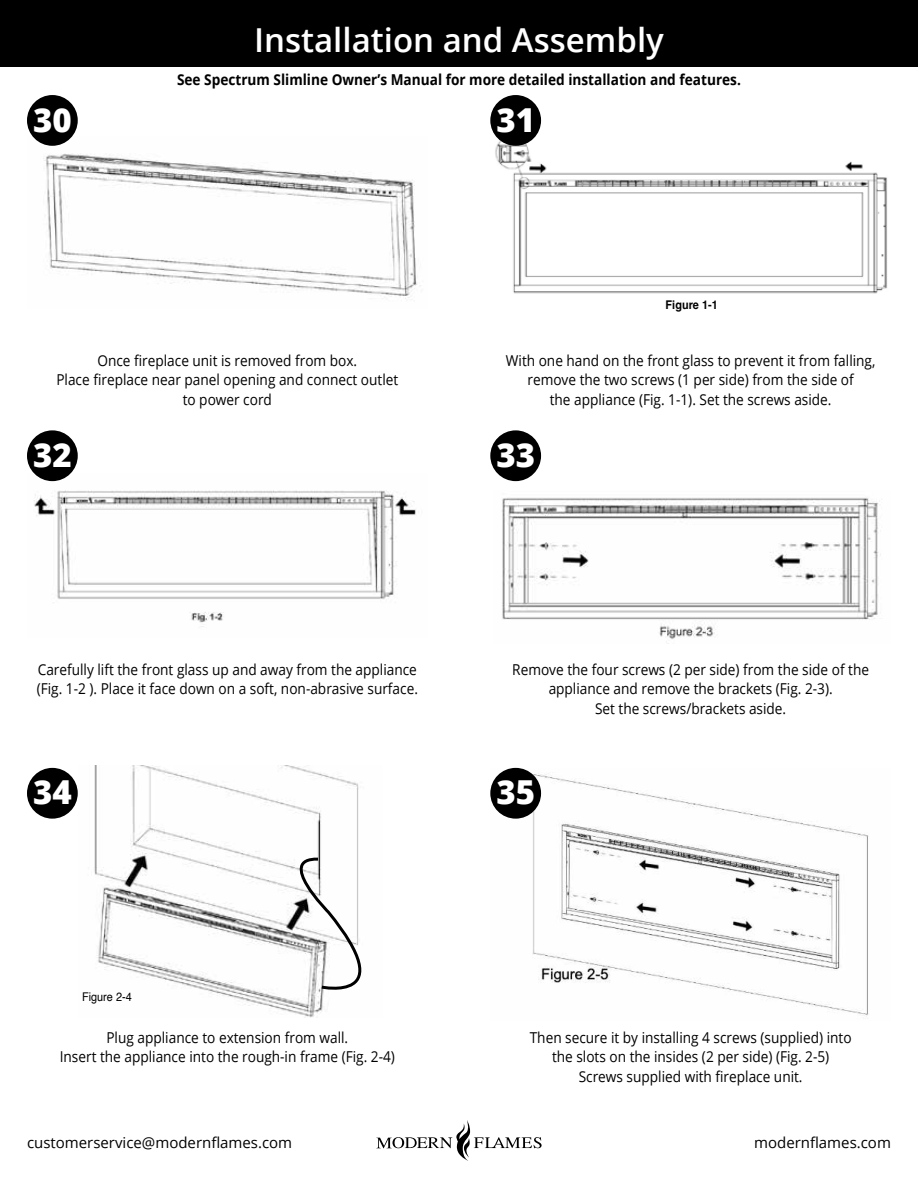
<style>
.page{position:relative;width:918px;height:1188px;background:#fff}
.page>*{position:absolute;margin:0;border:0;box-sizing:border-box;transform-origin:0 0}
.t1{font:600 33px "Open Sans";color:#fff}
.t2{font:800 33px "Open Sans";color:#fff}
.t3{font:15px/19.5px "Open Sans";color:#000;text-align:center;scale:.91 1}
.t4{font:700 15px "Open Sans";color:#000;scale:.91 1}
.t5{font:15px "Open Sans";color:#000}
.t6{font:12px "Helvetica";color:#000;scale:.91 1}
.t7{font:700 12px "Helvetica";color:#000;scale:.91 1}
</style>
<div class="page">
<svg style="left:376px;top:1120px;width:166px;height:41px"></svg>
<div style="left:0;top:0;width:918px;height:66px;background:#000"></div>
<img style="left:36px;top:140px;width:381px;height:159px">
<img style="left:34px;top:475px;width:382px;height:152px">
<img style="left:502px;top:497px;width:379px;height:146px">
<img style="left:493px;top:126px;width:394px;height:168px">
<img style="left:491px;top:768px;width:378px;height:249px">
<img style="left:94px;top:765px;width:265px;height:253px">
<svg style="left:275px;top:856px;width:87px;height:147px"></svg>
<div style="left:27px;top:95px;width:51px;height:51px;background:#000;border-radius:50%"></div>
<div style="left:490px;top:95px;width:51px;height:51px;background:#000;border-radius:50%"></div>
<div style="left:27px;top:430px;width:51px;height:51px;background:#000;border-radius:50%"></div>
<div style="left:490px;top:430px;width:51px;height:51px;background:#000;border-radius:50%"></div>
<div style="left:27px;top:768px;width:51px;height:51px;background:#000;border-radius:50%"></div>
<div style="left:490px;top:768px;width:51px;height:51px;background:#000;border-radius:50%"></div>
<h1 class="t1" style="left:254px;top:18px;width:411px">Installation and Assembly</h1>
<p class="t4" style="left:177px;top:69px;width:621px">See Spectrum Slimline Owner’s Manual for more detailed installation and features.</p>
<h1 class="t2" style="left:33px;top:94px;width:40px">30</h1>
<h1 class="t2" style="left:496px;top:94px;width:40px">31</h1>
<p class="t7" style="left:666px;top:297px;width:59px">Figure 1-1</p>
<p class="t3" style="left:56px;top:350px;width:377px">Once fireplace unit is removed from box.<br>Place fireplace near panel opening and connect outlet to power cord</p>
<p class="t3" style="left:506px;top:350px;width:408px">With one hand on the front glass to prevent it from falling, remove the two screws (1 per side) from the side of<br>the appliance (Fig. 1-1). Set the screws aside.</p>
<h1 class="t2" style="left:33px;top:430px;width:40px">32</h1>
<h1 class="t2" style="left:496px;top:430px;width:40px">33</h1>
<p class="t3" style="left:37px;top:659px;width:420px;text-align:left">Carefully lift the front glass up and away from the appliance (Fig. 1-2 ). Place it face down on a soft, non-abrasive surface.</p>
<p class="t3" style="left:512px;top:659px;width:394px">Remove the four screws (2 per side) from the side of the appliance and remove the brackets (Fig. 2-3).<br>Set the screws/brackets aside.</p>
<h1 class="t2" style="left:33px;top:767px;width:40px">34</h1>
<h1 class="t2" style="left:496px;top:767px;width:40px">35</h1>
<p class="t6" style="left:82px;top:988px;width:56px">Figure 2-4</p>
<p class="t3" style="left:60px;top:1027px;width:370px">Plug appliance to extension from wall.<br>Insert the appliance into the rough-in frame (Fig. 2-4)</p>
<p class="t3" style="left:530px;top:1027px;width:355px">Then secure it by installing 4 screws (supplied) into the slots on the insides (2 per side) (Fig. 2-5)<br>Screws supplied with fireplace unit.</p>
<p class="t5" style="left:27px;top:1132px;width:267px">customerservice@modernflames.com</p>
<p class="t5" style="left:754px;top:1132px;width:138px">modernflames.com</p>
</div>
